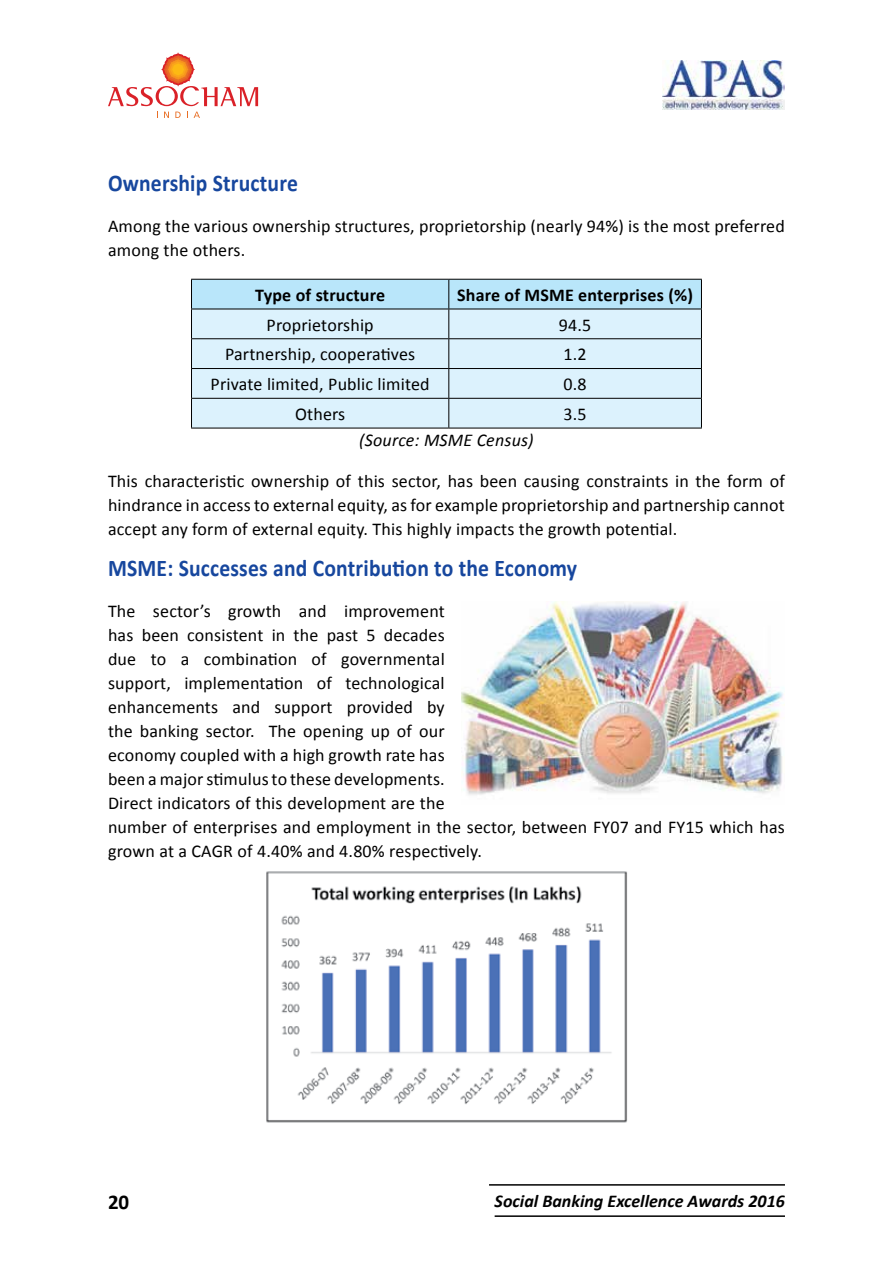
<style>
.page{position:relative;width:893px;height:1263px;background:#fff}
.page>*{position:absolute;margin:0;border:0;box-sizing:border-box;transform-origin:0 0}
.t1{font:700 24px "Calibri";letter-spacing:.01em;color:#17479e;scale:.9 1}
.t2{font:700 21px "Calibri";color:#000}
.t3{font:18px/24px "Calibri";letter-spacing:.01em;color:#000}
.t4{font:700 18px "Calibri";letter-spacing:.01em;color:#000}
.t5{font:italic 700 18px "Calibri";color:#000}
.t6{font:italic 18px "Calibri";letter-spacing:.01em;color:#000}
</style>
<div class="page">
<svg style="left:164px;top:112px;width:5px;height:6px"></svg>
<svg style="left:175px;top:112px;width:6px;height:6px"></svg>
<svg style="left:194px;top:112px;width:6px;height:6px"></svg>
<svg style="left:108px;top:53px;width:150px;height:53px"></svg>
<img style="left:663px;top:61px;width:122px;height:49px">
<hr style="left:489px;top:1184px;width:296px;height:1px;background:#000">
<hr style="left:495px;top:1215px;width:290px;height:2px;background:#000">
<svg style="left:191px;top:279px;width:511px;height:149px;background:#cce5f2"></svg>
<hr style="left:191px;top:428px;width:258px;height:1px;background:#000">
<hr style="left:449px;top:428px;width:253px;height:1px;background:#000">
<img style="left:462px;top:602px;width:323px;height:193px">
<img style="left:266px;top:871px;width:362px;height:252px">
<h1 class="t1" style="left:108px;top:167px;width:212px">Ownership Structure</h1>
<p class="t3" style="left:108px;top:214px;width:678px">Among the various ownership structures, proprietorship (nearly 94%) is the most preferred among the others.</p>
<p class="t4" style="left:255px;top:283px;width:131px">Type of structure</p>
<p class="t4" style="left:457px;top:283px;width:238px">Share of MSME enterprises (%)</p>
<p class="t3" style="left:267px;top:313px;width:109px">Proprietorship</p>
<p class="t3" style="left:559px;top:313px;width:34px">94.5</p>
<p class="t3" style="left:225px;top:342px;width:192px">Partnership, cooperatives</p>
<p class="t3" style="left:564px;top:342px;width:25px">1.2</p>
<p class="t3" style="left:211px;top:372px;width:220px">Private limited, Public limited</p>
<p class="t3" style="left:564px;top:372px;width:25px">0.8</p>
<p class="t3" style="left:295px;top:402px;width:52px">Others</p>
<p class="t3" style="left:564px;top:402px;width:25px">3.5</p>
<p class="t6" style="left:359px;top:428px;width:176px">(Source: MSME Census)</p>
<p class="t3" style="left:108px;top:470px;width:678px;text-align:justify">This characteristic ownership of this sector, has been causing constraints in the form of hindrance in access to external equity, as for example proprietorship and partnership cannot accept any form of external equity. This highly impacts the growth potential.</p>
<h1 class="t1" style="left:108px;top:553px;width:523px">MSME: Successes and Contribution to the Economy</h1>
<p class="t3" style="left:108px;top:599px;width:678px">The sector’s growth and improvement<br>has been consistent in the past 5 decades<br>due to a combination of governmental<br>support, implementation of technological<br>enhancements and support provided by<br>the banking sector. The opening up of our<br>economy coupled with a high growth rate has<br>been a major stimulus to these developments.<br>Direct indicators of this development are the<br>number of enterprises and employment in the sector, between FY07 and FY15 which has grown at a CAGR of 4.40% and 4.80% respectively.</p>
<p class="t2" style="left:108px;top:1189px;width:23px">20</p>
<p class="t5" style="left:495px;top:1189px;width:292px">Social Banking Excellence Awards 2016</p>
</div>
